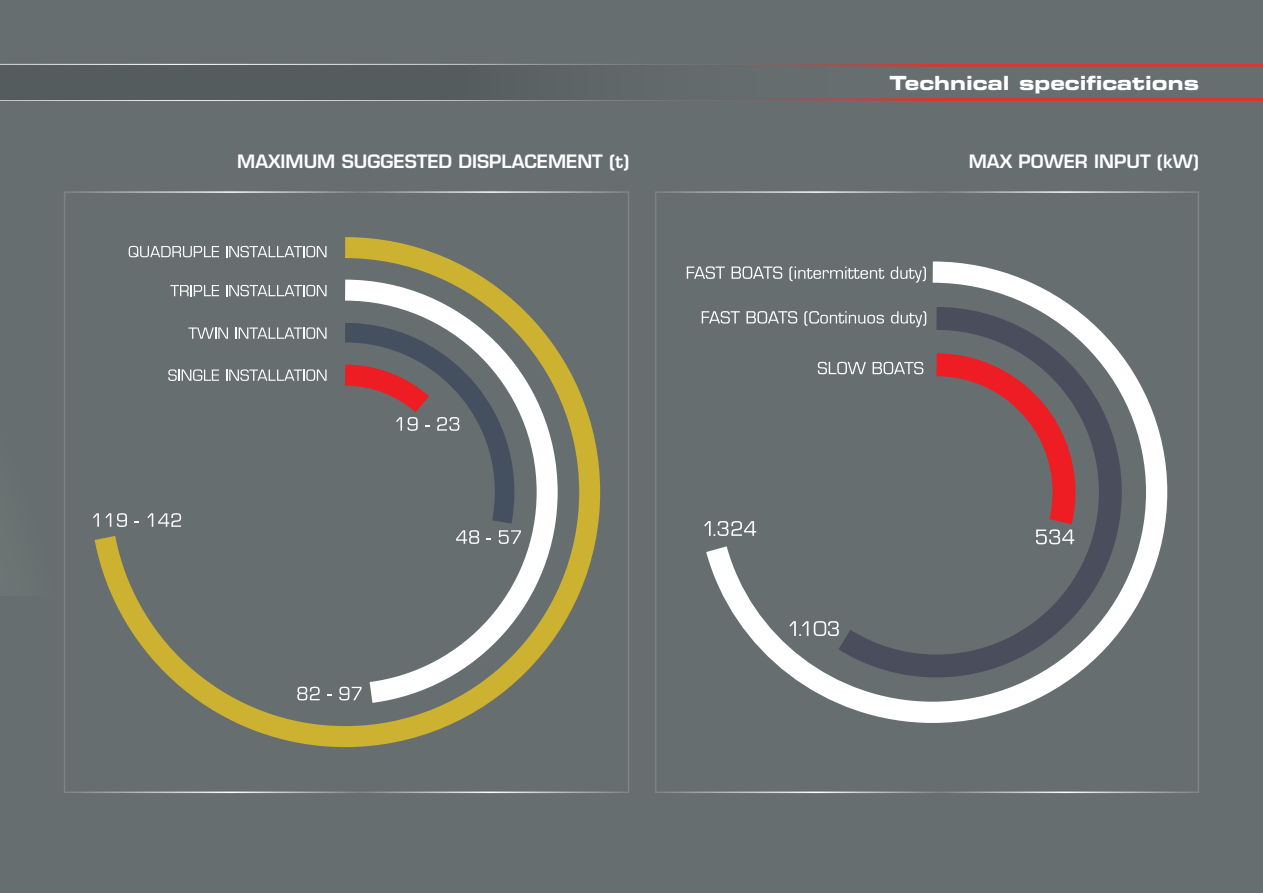
<style>
.page{position:relative;width:1263px;height:893px;background:#676e6f}
.page>*{position:absolute;margin:0;border:0;box-sizing:border-box;transform-origin:0 0}
.t1{font:19.5px "Eurostile Bold Extended Two";color:#fff}
.t2{font:600 18px "Eurostile";color:#fff}
.t3{font:18px "Eurostile";color:#fff}
</style>
<div class="page">
<svg style="left:0;top:64px;width:1263px;height:37px"></svg>
<img style="left:64px;top:229px;width:11px;height:564px">
<svg style="left:93px;top:237px;width:508px;height:511px"></svg>
<svg style="left:701px;top:261px;width:467px;height:462px"></svg>
<svg style="left:813px;top:296px;width:320px;height:393px"></svg>
<svg style="left:789px;top:621px;width:7px;height:15px"></svg>
<svg style="left:802px;top:621px;width:6px;height:15px"></svg>
<svg style="left:814px;top:621px;width:25px;height:15px"></svg>
<svg style="left:704px;top:521px;width:7px;height:15px"></svg>
<svg style="left:717px;top:521px;width:39px;height:15px"></svg>
<svg style="left:687px;top:266px;width:38px;height:13px"></svg>
<svg style="left:731px;top:266px;width:51px;height:13px"></svg>
<svg style="left:789px;top:266px;width:95px;height:15px"></svg>
<svg style="left:891px;top:266px;width:35px;height:17px"></svg>
<svg style="left:702px;top:311px;width:38px;height:13px"></svg>
<svg style="left:746px;top:311px;width:51px;height:13px"></svg>
<svg style="left:804px;top:311px;width:80px;height:15px"></svg>
<svg style="left:891px;top:311px;width:35px;height:16px"></svg>
<svg style="left:817px;top:362px;width:49px;height:12px"></svg>
<svg style="left:873px;top:342px;width:214px;height:207px"></svg>
<p class="t1" style="left:889px;top:69px;width:311px">Technical specifications</p>
<p class="t2" style="left:237px;top:150px;width:394px">MAXIMUM SUGGESTED DISPLACEMENT (t)</p>
<p class="t2" style="left:969px;top:150px;width:232px">MAX POWER INPUT (kW)</p>
<p class="t3" style="left:712px;top:518px;width:8px">.</p>
<p class="t3" style="left:797px;top:618px;width:8px">.</p>
</div>
